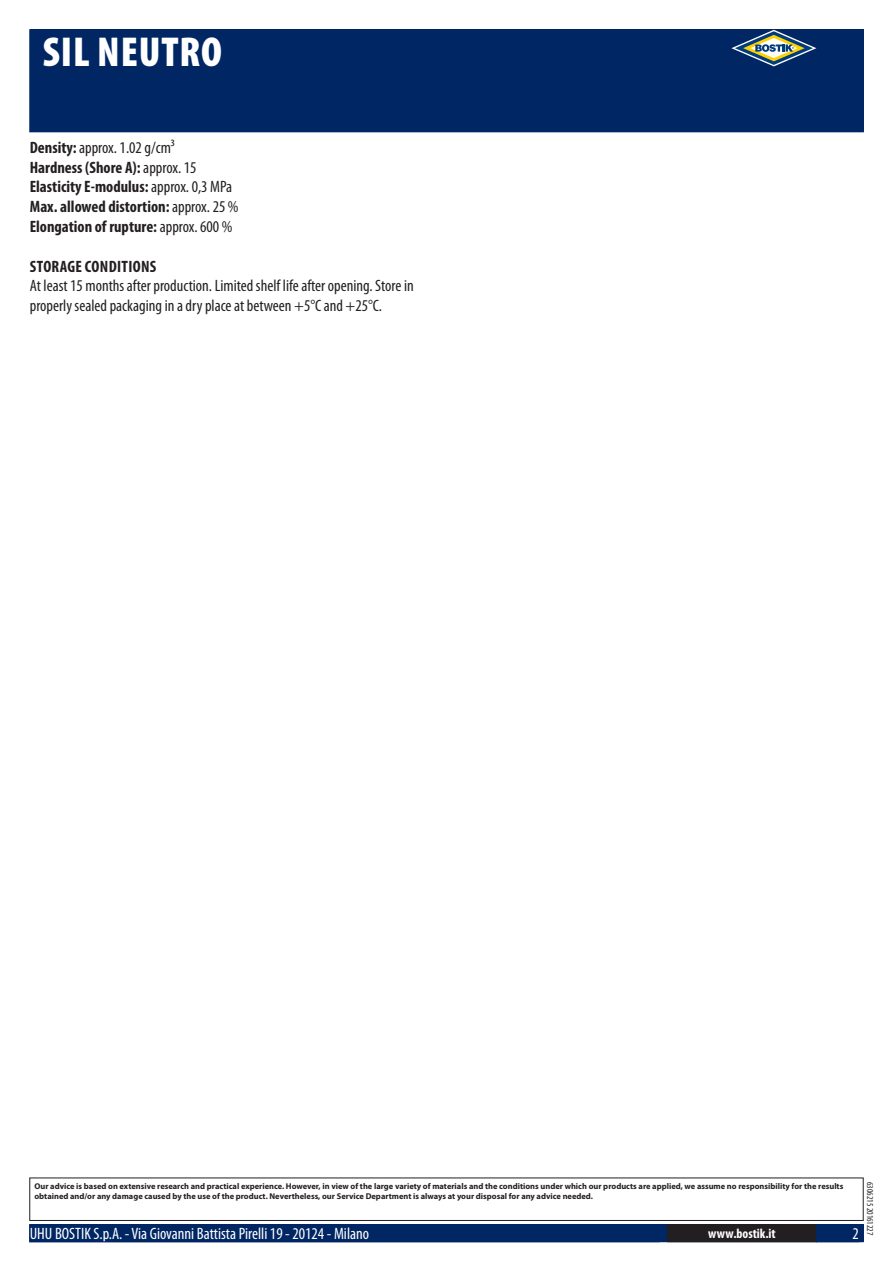
<style>
.page{position:relative;width:893px;height:1263px;background:#fff}
.page>*{position:absolute;margin:0;border:0;box-sizing:border-box;transform-origin:0 0}
.PageHeader{font:900 condensed 42px "Myriad Pro";letter-spacing:.02em;color:#fff}
.Regular{font:condensed 16.5px/19.8px "Myriad Pro";color:#231f20}
.Regular-2{font:700 condensed 16.5px "Myriad Pro";color:#231f20}
.ContactData{font:condensed 16.5px "Myriad Pro";color:#fff}
.Regular-3{font:700 condensed 16.5px "Myriad Pro";letter-spacing:.02em;color:#231f20}
.URL{font:700 condensed 13.5px "Myriad Pro";color:#fff}
.Revisie{font:condensed 9px "Myriad Pro";color:#231f20}
.Disclaimer{font:700 8.4px/10.1px "Myriad Pro";color:#231f20}
.s1{font-weight:700}
.s2{font-weight:400}
</style>
<div class="page">
<div style="left:30px;top:30px;width:833px;height:102px;background:#002663"></div>
<svg style="left:731px;top:30px;width:85px;height:36px"></svg>
<div style="left:29px;top:1177px;width:835px;height:44px;border:1px solid #231f20"></div>
<div style="left:30px;top:1225px;width:833px;height:17px;background:#002663"></div>
<div style="left:29px;top:1224px;width:835px;height:18px;border:1px solid #002663"></div>
<div style="left:668px;top:1225px;width:148px;height:17px;background:#231f20"></div>
<div style="left:667px;top:1224px;width:150px;height:18px;border:1px solid #231f20"></div>
<p class="PageHeader" style="left:43px;top:25px;width:181px">SIL NEUTRO</p>
<p class="Regular" style="left:30px;top:137px;width:147px"><span class="s1">Density:</span> approx. 1 .02 g/cm³</p>
<p class="Regular-2" style="left:30px;top:157px;width:168px">Hardness (Shore A): <span class="s2">approx. 1 5</span></p>
<p class="Regular-2" style="left:30px;top:176px;width:204px">Elasticity E-modulus: <span class="s2">approx. 0,3 MPa</span></p>
<p class="Regular-2" style="left:30px;top:196px;width:210px">Max. allowed distortion: <span class="s2">approx. 25 %</span></p>
<p class="Regular-2" style="left:30px;top:216px;width:204px">Elongation of rupture: <span class="s2">approx. 600 %</span></p>
<p class="Regular-3" style="left:30px;top:256px;width:128px">Storage conditions</p>
<p class="Regular" style="left:30px;top:276px;width:385px">At least 1 5 months after production. Limited shelf life after opening. Store in properly sealed packaging in a dry place at between +5°C and +25°C.</p>
<p class="Disclaimer" style="left:34px;top:1181px;width:810px">Our advice is based on extensive research and practical experience. However, in view of the large variety of materials and the conditions under which our products are applied, we assume no responsibility for the results obtained and/or any damage caused by the use of the product. Nevertheless, our Service Department is always at your disposal for any advice needed.</p>
<p class="ContactData" style="left:30px;top:1224px;width:341px">UHU BOSTIK S.p.A. - Via Giovanni Battista Pirelli 1 9 - 201 24 - Milano</p>
<p class="URL" style="left:708px;top:1225px;width:69px">www.bostik.it</p>
<p class="Revisie" style="left:875px;top:1182px;width:55px;rotate:90deg">630621 5 201 61 227</p>
</div>
